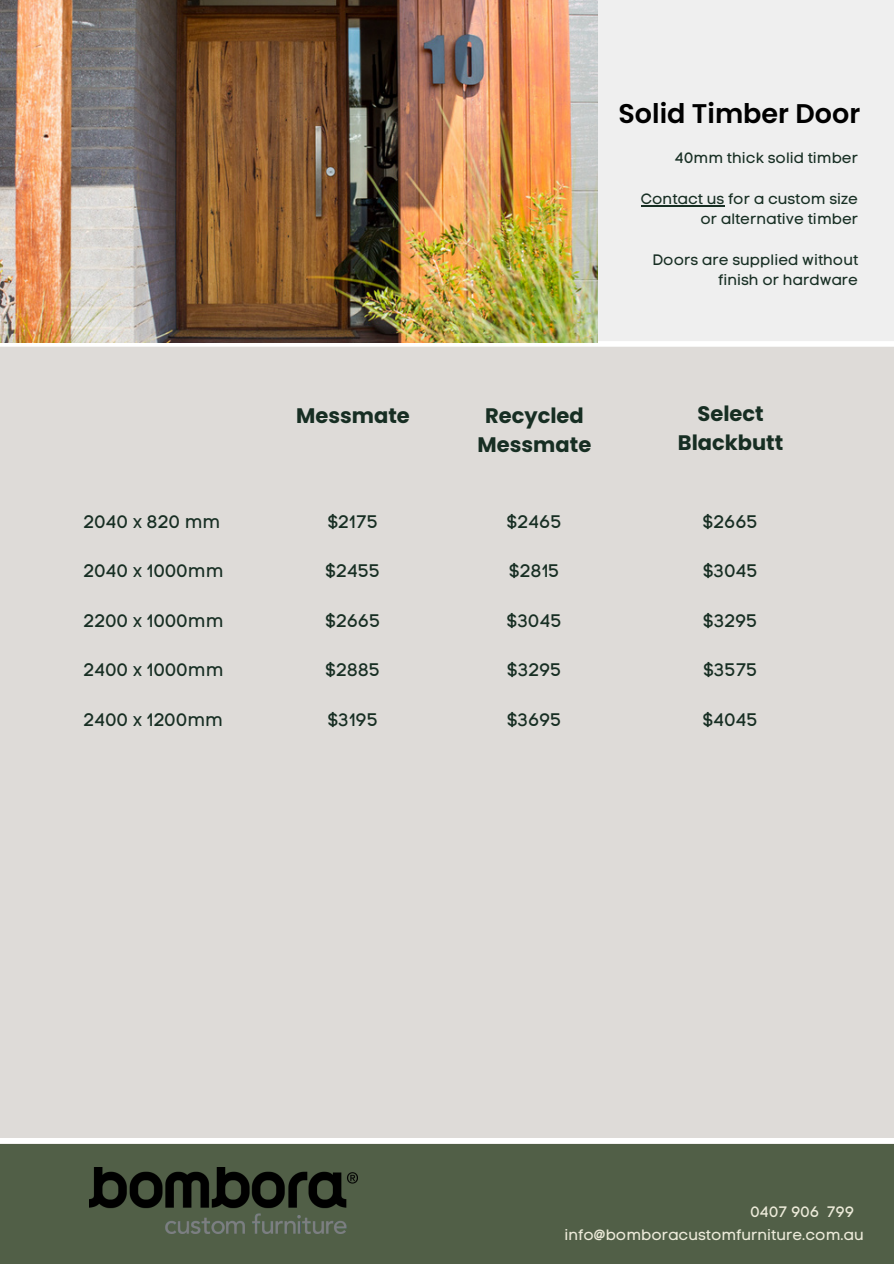
<style>
.page{position:relative;width:894px;height:1264px;background:#fff}
.page>*{position:absolute;margin:0;border:0;box-sizing:border-box;transform-origin:0 0}
.t1{font:600 27px "Poppins";color:#000}
.t2{font:700 21px/29.2px "Poppins";color:#172e23;text-align:center}
.t3{font:18px "Code Pro Normal LC";color:#172e23}
.t4{font:15px/20.2px "Code Pro Normal LC";color:#172e23;text-align:right}
.t5{font:15px "Code Pro Normal LC";color:#edebda}
</style>
<div class="page">
<div style="left:0;top:0;width:893px;height:1263px;background:#dedbd8"></div>
<div style="left:0;top:1143px;width:893px;height:120px;background:#515f47"></div>
<img style="left:89px;top:1167px;width:268px;height:66px">
<div style="left:0;top:1137px;width:893px;height:6px;background:#fff"></div>
<div style="left:597px;top:0;width:296px;height:344px;background:#efefef"></div>
<div style="left:0;top:341px;width:893px;height:6px;background:#fff"></div>
<img style="left:0;top:0;width:597px;height:343px">
<hr style="left:640px;top:205px;width:84px;height:1px;background:#172e23">
<h2 class="t3" style="left:83px;top:510px;width:138px">2040 x 820 mm</h2>
<h2 class="t3" style="left:83px;top:560px;width:141px">2040 x 1000mm</h2>
<h3 class="t3" style="left:83px;top:609px;width:141px">2200 x 1000mm</h3>
<h3 class="t3" style="left:83px;top:659px;width:141px">2400 x 1000mm</h3>
<h3 class="t3" style="left:83px;top:708px;width:141px">2400 x 1200mm</h3>
<h3 class="t2" style="left:296px;top:401px;width:115px">Messmate</h3>
<h3 class="t3" style="left:328px;top:510px;width:51px">$2175</h3>
<h3 class="t3" style="left:326px;top:560px;width:56px">$2455</h3>
<h3 class="t3" style="left:325px;top:609px;width:56px">$2665</h3>
<h3 class="t3" style="left:326px;top:659px;width:56px">$2885</h3>
<h3 class="t3" style="left:328px;top:708px;width:51px">$3195</h3>
<h3 class="t1" style="left:618px;top:94px;width:243px">Solid Timber Door</h3>
<p class="t4" style="left:674px;top:148px;width:185px">40mm thick solid timber</p>
<h1 class="t4" style="left:640px;top:188px;width:219px">Contact us for a custom size or alternative timber</h1>
<h2 class="t4" style="left:652px;top:249px;width:207px">Doors are supplied without finish or hardware</h2>
<h3 class="t2" style="left:477px;top:401px;width:115px">Recycled<br>Messmate</h3>
<h3 class="t2" style="left:677px;top:399px;width:107px">Select<br>Blackbutt</h3>
<h3 class="t3" style="left:507px;top:510px;width:56px">$2465</h3>
<h3 class="t3" style="left:509px;top:560px;width:52px">$2815</h3>
<h3 class="t3" style="left:507px;top:609px;width:56px">$3045</h3>
<h3 class="t3" style="left:507px;top:659px;width:56px">$3295</h3>
<h3 class="t3" style="left:507px;top:708px;width:56px">$3695</h3>
<h3 class="t3" style="left:703px;top:510px;width:56px">$2665</h3>
<p class="t3" style="left:703px;top:560px;width:56px">$3045</p>
<p class="t3" style="left:703px;top:609px;width:56px">$3295</p>
<p class="t3" style="left:703px;top:659px;width:55px">$3575</p>
<p class="t3" style="left:703px;top:708px;width:56px">$4045</p>
<h3 class="t5" style="left:750px;top:1202px;width:105px">0407 906 799</h3>
<h3 class="t5" style="left:564px;top:1225px;width:301px">info@bomboracustomfurniture.com.au</h3>
</div>
